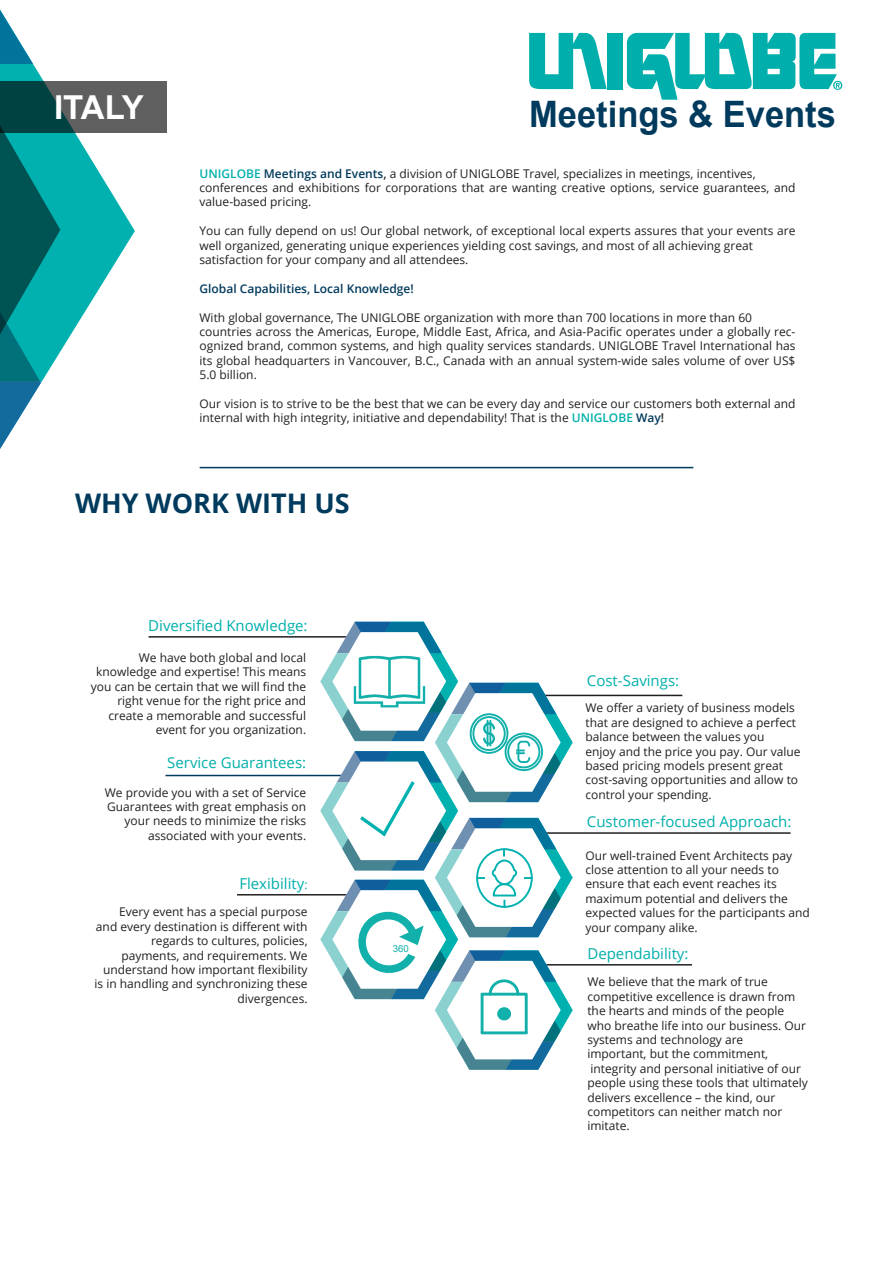
<style>
.page{position:relative;width:893px;height:1263px;background:#fff}
.page>*{position:absolute;margin:0;border:0;box-sizing:border-box;transform-origin:0 0}
.t1{font:700 36.45px "Arial";color:#003a5d;scale:.95 1}
.t2{font:700 33px "Arial";letter-spacing:-.035em;color:#fff}
.t3{font:700 27px "Open Sans";color:#003a5d}
.t4{font:15px "Open Sans";color:#00afab}
.t5{font:12px/14.4px "Open Sans";color:#231f20}
.t6{font:600 12px "Open Sans";color:#003a5d}
.t7{font:9.6px "Arial";color:#12b0aa}
.s1{font-weight:600;color:#00afab}
.s2{font-weight:600;color:#003a5d}
.s3{font-weight:600}
.s4{font-size:12px}
</style>
<div class="page">
<hr style="left:165px;top:775px;width:224px;height:1px;background:#003a5d">
<hr style="left:484px;top:832px;width:306px;height:2px;background:#231f20">
<hr style="left:471px;top:695px;width:211px;height:1px;background:#231f20">
<hr style="left:237px;top:894px;width:132px;height:1px;background:#231f20">
<svg style="left:529px;top:33px;width:78px;height:56px"></svg>
<div style="left:607px;top:33px;width:16px;height:56px;background:#00afab"></div>
<svg style="left:627px;top:33px;width:215px;height:67px"></svg>
<hr style="left:200px;top:467px;width:493px;height:1px;background:#003a5d">
<hr style="left:149px;top:636px;width:253px;height:2px;background:#231f20">
<hr style="left:503px;top:964px;width:189px;height:1px;background:#231f20">
<svg style="left:320px;top:622px;width:253px;height:448px"></svg>
<hr style="left:481px;top:995px;width:2px;height:38px;background:#12b0aa">
<hr style="left:525px;top:995px;width:3px;height:38px;background:#12b0aa">
<hr style="left:482px;top:993px;width:44px;height:2px;background:#12b0aa">
<hr style="left:482px;top:1031px;width:44px;height:3px;background:#12b0aa">
<div style="left:499px;top:1009px;width:11px;height:10px;background:#12b0aa;border-radius:50%"></div>
<div style="left:497px;top:1007px;width:14px;height:13px;border:3px solid #12b0aa;border-radius:50%"></div>
<svg style="left:0;top:382px;width:42px;height:67px"></svg>
<svg style="left:0;top:10px;width:135px;height:372px"></svg>
<svg style="left:0;top:82px;width:166px;height:51px;background:#3c5454"></svg>
<p class="t2" style="left:54px;top:86px;width:91px">ITALY</p>
<p class="t1" style="left:529px;top:90px;width:324px">Meetings &amp; Events</p>
<p class="t5" style="left:200px;top:166px;width:558px"><span class="s1">UNIGLOBE</span> <span class="s2">Meetings and Events</span><span class="s3">,</span> a division of UNIGLOBE Travel, specializes in meetings, incentives,</p>
<p class="t5" style="left:200px;top:180px;width:597px">conferences and exhibitions for corporations that are wanting creative options, service guarantees, and value-based pricing.</p>
<p class="t5" style="left:200px;top:223px;width:597px">You can fully depend on us! Our global network, of exceptional local experts assures that your events are well organized, generating unique experiences yielding cost savings, and most of all achieving great</p>
<p class="t5" style="left:200px;top:252px;width:270px">satisfaction for your company and all attendees.</p>
<p class="t6" style="left:200px;top:280px;width:216px">Global Capabilities, Local Knowledge!</p>
<p class="t5" style="left:200px;top:310px;width:554px">With global governance, The UNIGLOBE organization with more than 700 locations in more than 60</p>
<p class="t5" style="left:200px;top:324px;width:597px;text-align:justify">countries across the Americas, Europe, Middle East, Africa, and Asia-Pacific operates under a globally rec&shy;ognized brand, common systems, and high quality services standards. UNIGLOBE Travel International has its global headquarters in Vancouver, B.C., Canada with an annual system-wide sales volume of over US$ 5.0 billion.</p>
<p class="t5" style="left:200px;top:396px;width:597px">Our vision is to strive to be the best that we can be every day and service our customers both external and internal with high integrity, initiative and dependability! That is the <span class="s1">UNIGLOBE</span> <span class="s2">Way</span><span class="s3">!</span></p>
<p class="t3" style="left:75px;top:484px;width:276px">WHY WORK WITH US</p>
<p class="t4" style="left:148px;top:615px;width:161px">Diversified Knowledge:</p>
<p class="t5" style="left:139px;top:650px;width:169px">We have both global and local</p>
<p class="t5" style="left:91px;top:665px;width:217px;text-align:right">knowledge and expertise! This means you can be certain that we will find the right venue for the right price and</p>
<p class="t5" style="left:108px;top:708px;width:199px;text-align:right">create a memorable and successful event for you organization.</p>
<p class="t4" style="left:167px;top:753px;width:140px">Service Guarantees:</p>
<p class="t5" style="left:105px;top:785px;width:203px;text-align:right">We provide you with a set of Service<br>Guarantees with great emphasis on your needs to minimize the risks</p>
<p class="t5" style="left:148px;top:828px;width:160px">associated with your events.</p>
<p class="t4" style="left:239px;top:873px;width:70px">Flexibility<span class="s4">:</span></p>
<p class="t5" style="left:96px;top:904px;width:213px;text-align:right">Every event has a special purpose and every destination is different with regards to cultures, policies,</p>
<p class="t5" style="left:121px;top:948px;width:188px">payments, and requirements. We</p>
<p class="t5" style="left:95px;top:962px;width:215px;text-align:right">understand how important flexibility is in handling and synchronizing these divergences.</p>
<p class="t7" style="left:393px;top:943px;width:18px">360</p>
<p class="t4" style="left:587px;top:670px;width:94px">Cost-Savings:</p>
<p class="t5" style="left:585px;top:700px;width:212px;text-align:justify">We offer a variety of business models that are designed to achieve a perfect balance between the values you</p>
<p class="t5" style="left:585px;top:744px;width:217px">enjoy and the price you pay. Our value based pricing models present great cost-saving opportunities and allow to control your spending.</p>
<p class="t4" style="left:587px;top:811px;width:206px">Customer-focused Approach:</p>
<p class="t5" style="left:585px;top:848px;width:226px">Our well-trained Event Architects pay close attention to all your needs to ensure that each event reaches its maximum potential and delivers the expected values for the participants and your company alike.</p>
<p class="t4" style="left:587px;top:943px;width:103px">Dependability:</p>
<p class="t5" style="left:587px;top:974px;width:182px">We believe that the mark of true</p>
<p class="t5" style="left:587px;top:989px;width:220px">competitive excellence is drawn from the hearts and minds of the people who breathe life into our business. Our systems and technology are</p>
<p class="t5" style="left:587px;top:1046px;width:182px">important, but the commitment,</p>
<p class="t5" style="left:587px;top:1061px;width:222px">integrity and personal initiative of our people using these tools that ultimately delivers excellence – the kind, our</p>
<p class="t5" style="left:587px;top:1104px;width:196px">competitors can neither match nor imitate.</p>
</div>
